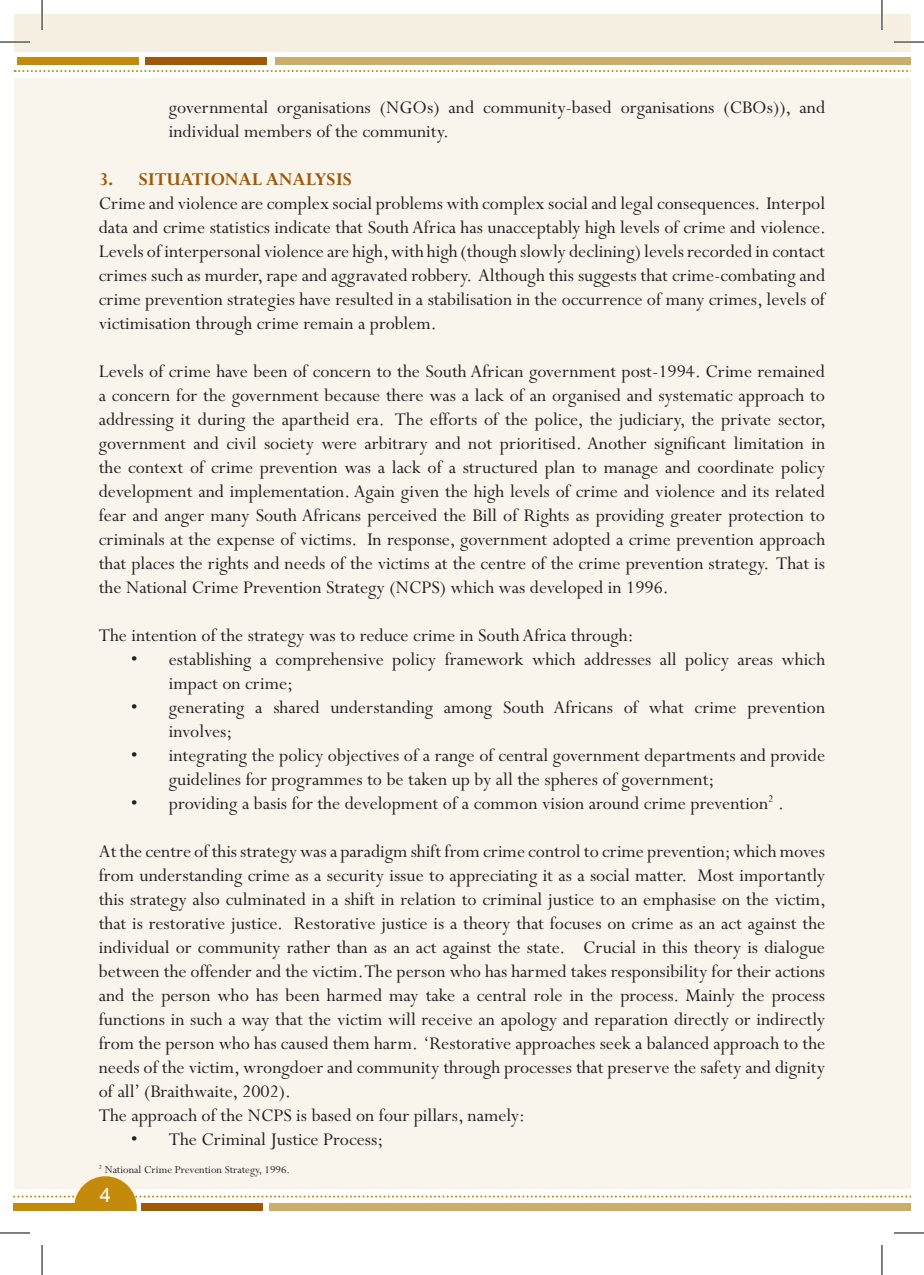
<style>
.page{position:relative;width:924px;height:1275px;background:#fff}
.page>*{position:absolute;margin:0;border:0;box-sizing:border-box;transform-origin:0 0}
.Bullets{font:20px/24px "Perpetua";color:#231f20}
.Heading{font:700 20px "Perpetua";color:#a05908}
.t1{font:20px "Arial";color:#fff}
.t2{font:12px "Perpetua";color:#231f20}
</style>
<div class="page">
<div style="left:14px;top:1203px;width:121px;height:7px;background:#c48a0c"></div>
<div style="left:142px;top:1203px;width:121px;height:7px;background:#a05908"></div>
<div style="left:270px;top:1203px;width:611px;height:7px;background:#ccae6b"></div>
<div style="left:275px;top:57px;width:606px;height:7px;background:#ccae6b"></div>
<div style="left:145px;top:57px;width:121px;height:7px;background:#a05908"></div>
<div style="left:17px;top:57px;width:121px;height:7px;background:#c48a0c"></div>
<div style="left:15px;top:79px;width:866px;height:1110px;background:#f9f5ec"></div>
<div style="left:15px;top:14px;width:866px;height:38px;background:#f6f0e3"></div>
<div style="left:74px;top:1176px;width:63px;height:62px;background:#c48a0c;border-radius:50%"></div>
<div style="left:14px;top:1210px;width:124px;height:51px;background:#fff"></div>
<div style="left:881px;top:1203px;width:28px;height:7px;background:#ccae6b"></div>
<svg style="left:14px;top:1195px;width:894px;height:2px"></svg>
<div style="left:881px;top:57px;width:28px;height:7px;background:#ccae6b"></div>
<svg style="left:15px;top:70px;width:894px;height:2px"></svg>
<div style="left:881px;top:79px;width:28px;height:1110px;background:#f9f5ec"></div>
<div style="left:881px;top:14px;width:28px;height:38px;background:#f6f0e3"></div>
<hr style="left:0;top:41px;width:30px;height:2px;background:#fff">
<hr style="left:893px;top:41px;width:30px;height:2px;background:#fff">
<hr style="left:41px;top:0;width:2px;height:30px;background:#fff">
<hr style="left:880px;top:0;width:2px;height:30px;background:#fff">
<hr style="left:0;top:42px;width:30px;height:1px;background:#000">
<hr style="left:893px;top:42px;width:30px;height:1px;background:#000">
<hr style="left:0;top:1232px;width:30px;height:1px;background:#000">
<hr style="left:893px;top:1232px;width:30px;height:1px;background:#000">
<hr style="left:42px;top:0;width:1px;height:30px;background:#000">
<hr style="left:42px;top:1245px;width:1px;height:30px;background:#000">
<hr style="left:881px;top:0;width:1px;height:30px;background:#000">
<hr style="left:881px;top:1245px;width:1px;height:30px;background:#000">
<p class="Bullets" style="left:169px;top:96px;width:657px">governmental organisations (NGOs) and community-based organisations (CBOs)), and individual members of the community.</p>
<p class="Heading" style="left:99px;top:168px;width:254px">3. SITUATIONAL ANALYSIS</p>
<p class="Bullets" style="left:99px;top:192px;width:728px;text-align:justify">Crime and violence are complex social problems with complex social and legal consequences. Interpol data and crime statistics indicate that South Africa has unacceptably high levels of crime and violence.<br>Levels of interpersonal violence are high, with high (though slowly declining) levels recorded in contact crimes such as murder, rape and aggravated robbery. Although this suggests that crime-combating and crime prevention strategies have resulted in a stabilisation in the occurrence of many crimes, levels of victimisation through crime remain a problem.</p>
<p class="Bullets" style="left:99px;top:360px;width:728px;text-align:justify">Levels of crime have been of concern to the South African government post-1994. Crime remained a concern for the government because there was a lack of an organised and systematic approach to addressing it during the apartheid era. The efforts of the police, the judiciary, the private sector, government and civil society were arbitrary and not prioritised. Another significant limitation in the context of crime prevention was a lack of a structured plan to manage and coordinate policy development and implementation. Again given the high levels of crime and violence and its related fear and anger many South Africans perceived the Bill of Rights as providing greater protection to criminals at the expense of victims. In response, government adopted a crime prevention approach that places the rights and needs of the victims at the centre of the crime prevention strategy. That is the National Crime Prevention Strategy (NCPS) which was developed in 1996.</p>
<p class="Bullets" style="left:99px;top:624px;width:536px">The intention of the strategy was to reduce crime in South Africa through:</p>
<p class="Bullets" style="left:169px;top:648px;width:657px;text-indent:-38px">• establishing a comprehensive policy framework which addresses all policy areas which impact on crime;</p>
<p class="Bullets" style="left:169px;top:696px;width:657px;text-indent:-38px">• generating a shared understanding among South Africans of what crime prevention involves;</p>
<p class="Bullets" style="left:169px;top:744px;width:657px;text-indent:-38px">• integrating the policy objectives of a range of central government departments and provide guidelines for programmes to be taken up by all the spheres of government;</p>
<p class="Bullets" style="left:131px;top:792px;width:654px">• providing a basis for the development of a common vision around crime prevention<sup>2</sup> .</p>
<p class="Bullets" style="left:99px;top:840px;width:728px;text-align:justify">At the centre of this strategy was a paradigm shift from crime control to crime prevention; which moves from understanding crime as a security issue to appreciating it as a social matter. Most importantly this strategy also culminated in a shift in relation to criminal justice to an emphasise on the victim, that is restorative justice. Restorative justice is a theory that focuses on crime as an act against the individual or community rather than as an act against the state. Crucial in this theory is dialogue between the offender and the victim. The person who has harmed takes responsibility for their actions and the person who has been harmed may take a central role in the process. Mainly the process functions in such a way that the victim will receive an apology and reparation directly or indirectly from the person who has caused them harm. ‘Restorative approaches seek a balanced approach to the needs of the victim, wrongdoer and community through processes that preserve the safety and dignity of all’ (Braithwaite, 2002).</p>
<p class="Bullets" style="left:99px;top:1104px;width:427px">The approach of the NCPS is based on four pillars, namely:</p>
<p class="Bullets" style="left:131px;top:1128px;width:254px">• The Criminal Justice Process;</p>
<p class="t2" style="left:99px;top:1163px;width:193px"><sup>2</sup> National Crime Prevention Strategy, 1996.</p>
<p class="t1" style="left:100px;top:1183px;width:13px">4</p>
</div>
